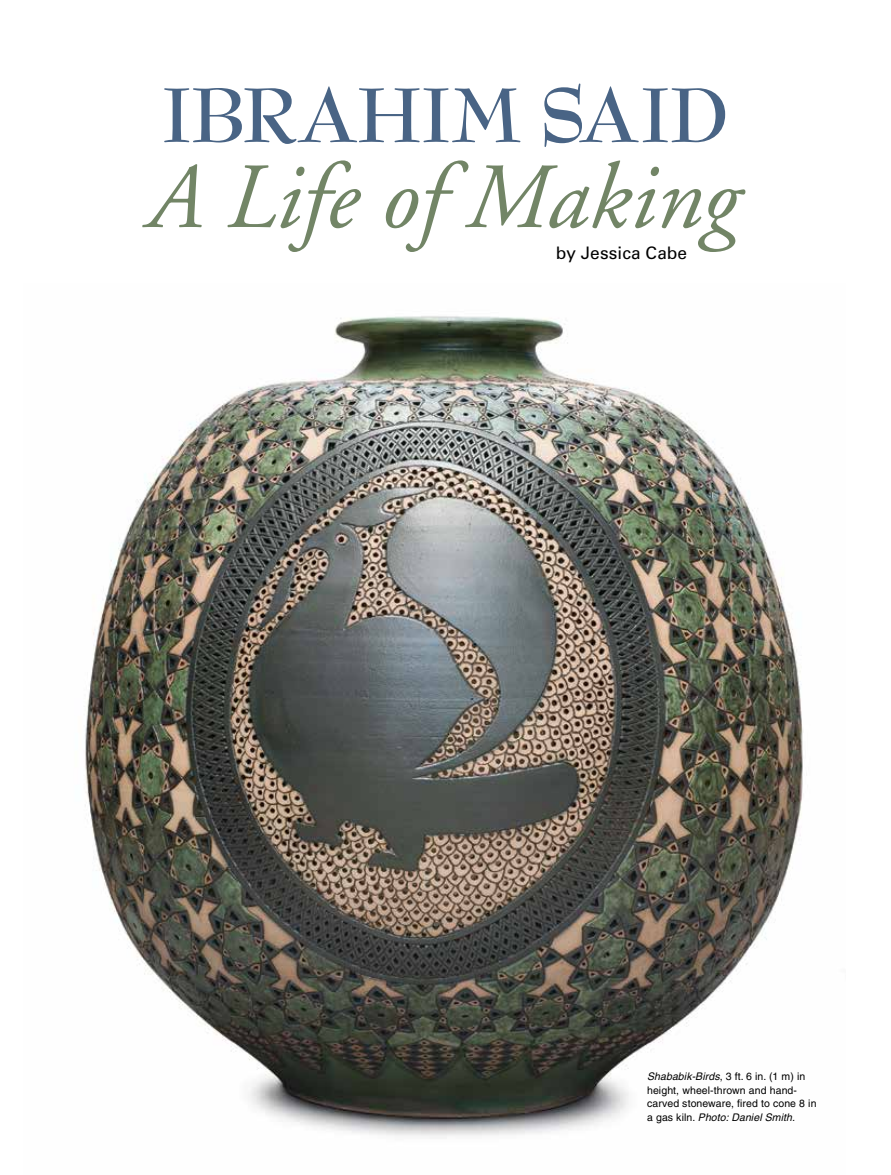
<style>
.page{position:relative;width:891px;height:1175px;background:#fff}
.page>*{position:absolute;margin:0;border:0;box-sizing:border-box;transform-origin:0 0}
.t1{font:italic 93px "Adobe Garamond";color:#728566}
.t2{font:700 84px "Bernhard Modern";color:#496485}
.t3{font:17.25px "Univers";letter-spacing:.005em;color:#000}
.t4{font:10.5px/13.5px "Helvetica";letter-spacing:.01em;color:#000}
.s1{font-style:italic}
</style>
<div class="page">
<img style="left:85px;top:316px;width:718px;height:822px">
<h2 class="t2" style="left:162px;top:71px;width:569px">IBRAHIM SAID</h2>
<h1 class="t1" style="left:144px;top:148px;width:592px">A Life of Making</h1>
<h3 class="t3" style="left:556px;top:243px;width:133px">by Jessica Cabe</h3>
<p class="t4" style="left:647px;top:1070px;width:171px"><span class="s1">Shababik-Birds</span>, 3 ft. 6 in. (1 m) in height, wheel-thrown and hand&shy;carved stoneware, fired to cone 8 in a gas kiln. <span class="s1">Photo: Daniel Smith.</span></p>
</div>
